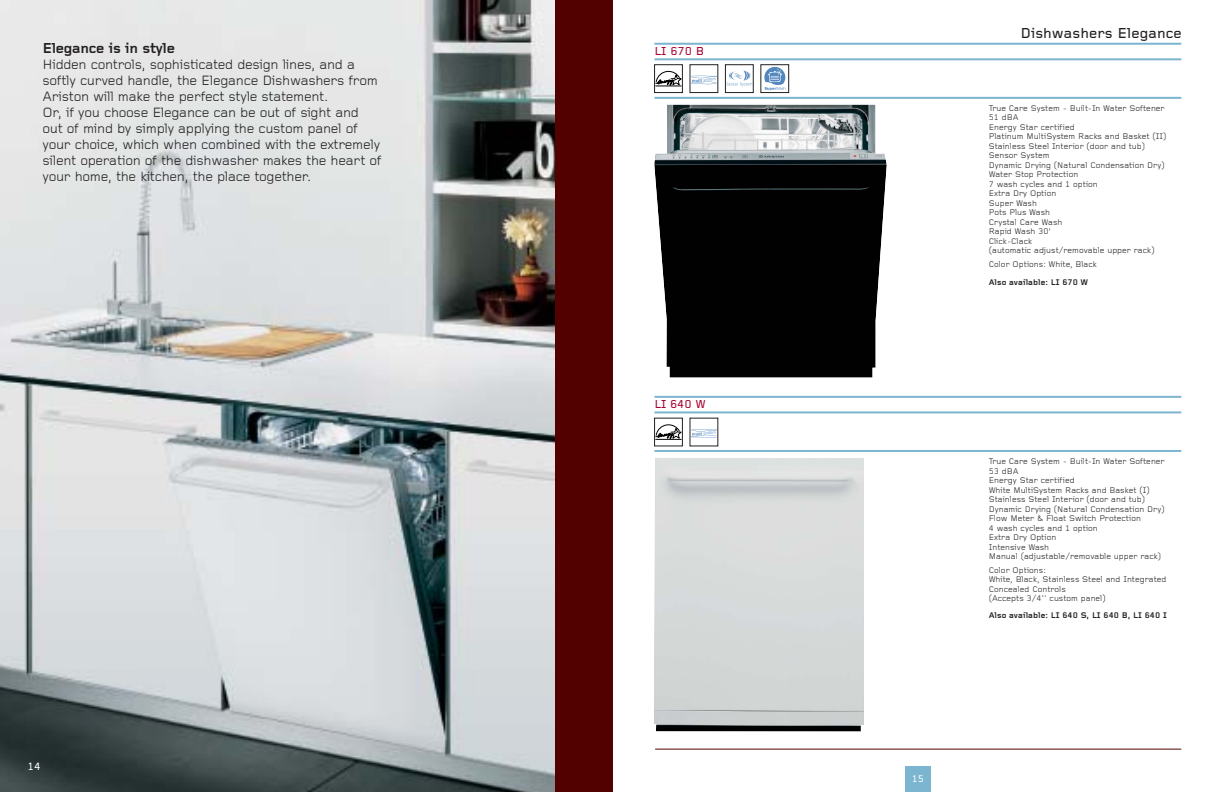
<style>
.page{position:relative;width:1224px;height:792px;background:#fff}
.page>*{position:absolute;margin:0;border:0;box-sizing:border-box;transform-origin:0 0}
.t1{font:500 15px "Foundry Gridnik";color:#231f20}
.t2{font:700 15px "Foundry Gridnik";letter-spacing:-.025em;color:#231f20}
.t3{font:14px/16px "Foundry Gridnik";letter-spacing:-.025em;color:#231f20}
.t4{font:500 12px "Foundry Gridnik";letter-spacing:-.005em;color:#a90432}
.t5{font:500 11px "Foundry Gridnik";color:#fff}
.t6{font:500 10px "Foundry Gridnik";color:#fff}
.t7{font:8.5px/9.5px "Foundry Gridnik";color:#231f20}
.t8{font:700 8.5px "Foundry Gridnik";color:#231f20}
</style>
<div class="page">
<img style="left:0;top:0;width:555px;height:792px">
<hr style="left:655px;top:749px;width:526px;height:1px;background:#530000">
<hr style="left:654px;top:58px;width:527px;height:2px;background:#7bb5cf">
<hr style="left:654px;top:43px;width:527px;height:2px;background:#7bb5cf">
<hr style="left:654px;top:97px;width:527px;height:2px;background:#7bb5cf">
<hr style="left:654px;top:411px;width:527px;height:2px;background:#7bb5cf">
<hr style="left:654px;top:396px;width:527px;height:2px;background:#7bb5cf">
<hr style="left:654px;top:450px;width:527px;height:2px;background:#7bb5cf">
<div style="left:905px;top:766px;width:26px;height:26px;background:#7bb5cf"></div>
<svg style="left:656px;top:71px;width:25px;height:16px"></svg>
<div style="left:654px;top:64px;width:29px;height:29px;border:1px solid #231f20"></div>
<svg style="left:692px;top:76px;width:24px;height:8px"></svg>
<div style="left:690px;top:64px;width:28px;height:29px;border:1px solid #231f20"></div>
<svg style="left:727px;top:71px;width:25px;height:15px"></svg>
<div style="left:725px;top:64px;width:29px;height:29px;border:1px solid #231f20"></div>
<svg style="left:764px;top:67px;width:21px;height:23px"></svg>
<div style="left:761px;top:64px;width:28px;height:29px;border:1px solid #231f20"></div>
<svg style="left:656px;top:425px;width:25px;height:15px"></svg>
<div style="left:654px;top:418px;width:29px;height:28px;border:1px solid #231f20"></div>
<svg style="left:692px;top:429px;width:24px;height:9px"></svg>
<img style="left:654px;top:105px;width:233px;height:273px">
<img style="left:654px;top:458px;width:210px;height:274px">
<div style="left:555px;top:0;width:57px;height:792px;background:#530000"></div>
<h1 class="t2" style="left:43px;top:43px;width:134px">Elegance is in style</h1>
<p class="t3" style="left:43px;top:58px;width:341px">Hidden controls, sophisticated design lines, and a softly curved handle, the Elegance Dishwashers from Ariston will make the perfect style statement.<br>Or, if you choose Elegance can be out of sight and out of mind by simply applying the custom panel of your choice, which when combined with the extremely silent operation of the dishwasher makes the heart of your home, the kitchen, the place together.</p>
<p class="t5" style="left:27px;top:762px;width:15px">14</p>
<h3 class="t4" style="left:654px;top:47px;width:51px">LI 670 B</h3>
<h3 class="t4" style="left:654px;top:400px;width:53px">LI 640 W</h3>
<h1 class="t1" style="left:1021px;top:27px;width:163px">Dishwashers Elegance</h1>
<p class="t7" style="left:989px;top:104px;width:179px">True Care System - Built-In Water Softener<br>51 dBA<br>Energy Star certified<br>Platinum MultiSystem Racks and Basket (II)<br>Stainless Steel Interior (door and tub)<br>Sensor System<br>Dynamic Drying (Natural Condensation Dry)<br>Water Stop Protection<br>7 wash cycles and 1 option<br>Extra Dry Option<br>Super Wash<br>Pots Plus Wash<br>Crystal Care Wash<br>Rapid Wash 30’<br>Click-Clack<br>(automatic adjust/removable upper rack)</p>
<p class="t7" style="left:989px;top:260px;width:110px">Color Options: White, Black</p>
<p class="t8" style="left:989px;top:279px;width:101px">Also available: LI 670 W</p>
<p class="t6" style="left:912px;top:775px;width:14px">15</p>
<p class="t7" style="left:989px;top:458px;width:178px">True Care System - Built-In Water Softener<br>53 dBA<br>Energy Star certified<br>White MultiSystem Racks and Basket (I)<br>Stainless Steel Interior (door and tub)<br>Dynamic Drying (Natural Condensation Dry)<br>Flow Meter &amp; Float Switch Protection<br>4 wash cycles and 1 option<br>Extra Dry Option<br>Intensive Wash<br>Manual (adjustable/removable upper rack)</p>
<p class="t7" style="left:989px;top:566px;width:179px">Color Options:<br>White, Black, Stainless Steel and Integrated<br>Concealed Controls<br>(Accepts 3/4'' custom panel)</p>
<p class="t8" style="left:989px;top:613px;width:180px">Also available: LI 640 S, LI 640 B, LI 640 I</p>
</div>
